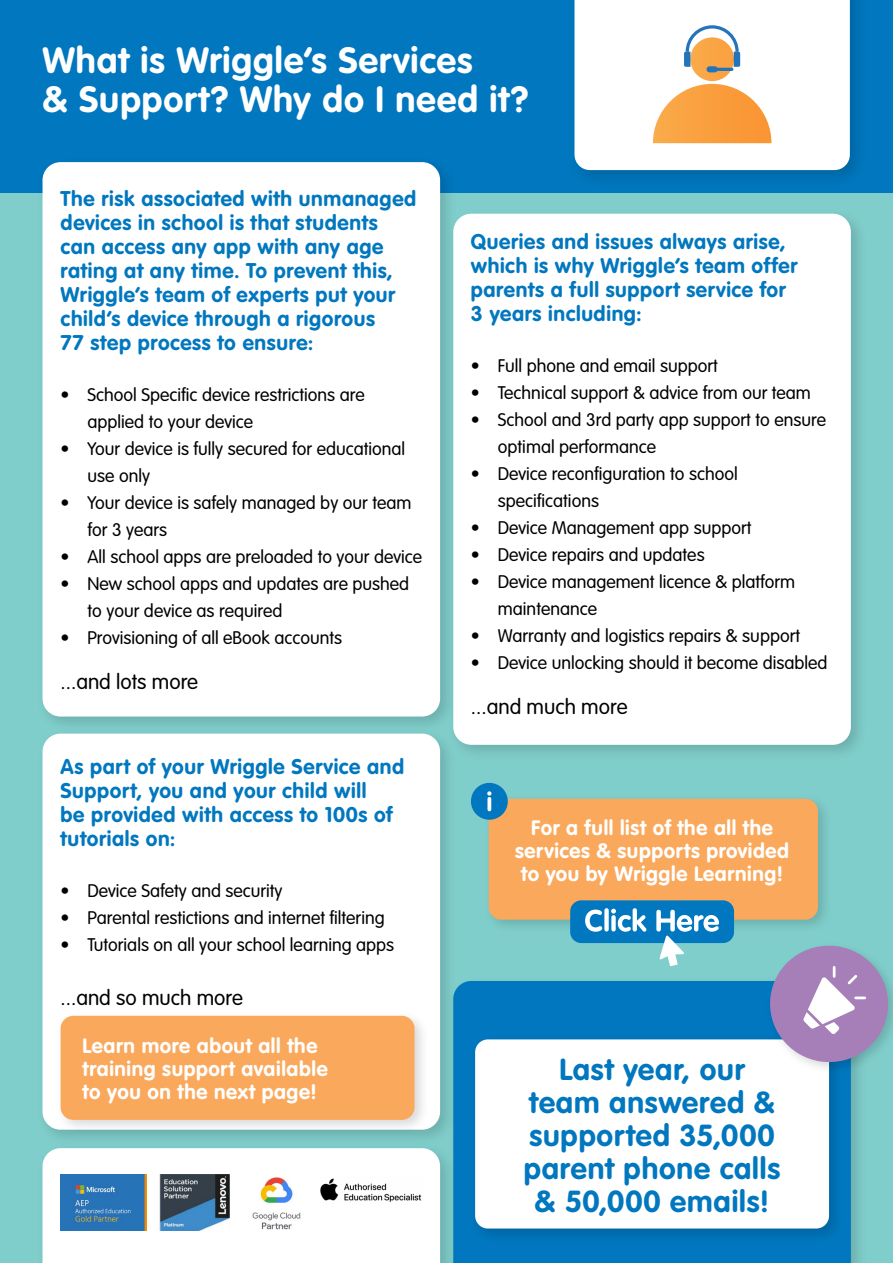
<style>
.page{position:relative;width:893px;height:1263px;background:#80cecb}
.page>*{position:absolute;margin:0;border:0;box-sizing:border-box;transform-origin:0 0}
.t1{font:700 36px/39px "VAG Rounded";letter-spacing:.025em;color:#fff}
.t2{font:700 30px/33px "VAG Rounded";letter-spacing:.03em;color:#0077be;text-align:center}
.t3{font:700 21px/24px "VAG Rounded";letter-spacing:.03em;color:#0077be}
.t4{font:300 21px "VAG Rounded Std";color:#000}
.t5{font:700 20.55px/23.2px "VAG Rounded";letter-spacing:.03em;color:#fff;text-align:center}
.t6{font:300 18px/27px "VAG Rounded Std";color:#000}
</style>
<div class="page">
<div style="left:447px;top:975px;width:421px;height:288px;background:#000;opacity:.15"></div>
<div style="left:457px;top:981px;width:394px;height:282px;background:#0077be"></div>
<div style="left:0;top:0;width:893px;height:193px;background:#0077be"></div>
<div style="left:567px;top:0;width:301px;height:188px;background:#000;opacity:.15"></div>
<div style="left:574px;top:0;width:276px;height:170px;background:#fff"></div>
<div style="left:36px;top:156px;width:421px;height:577px;background:#000;opacity:.15"></div>
<div style="left:43px;top:162px;width:397px;height:554px;background:#fff;border-radius:18px"></div>
<div style="left:447px;top:208px;width:421px;height:554px;background:#000;opacity:.15"></div>
<div style="left:453px;top:214px;width:398px;height:531px;background:#fff;border-radius:18px"></div>
<div style="left:36px;top:727px;width:421px;height:419px;background:#000;opacity:.15"></div>
<div style="left:43px;top:734px;width:397px;height:396px;background:#fff;border-radius:18px"></div>
<div style="left:483px;top:793px;width:350px;height:141px;background:#000;opacity:.15"></div>
<div style="left:489px;top:799px;width:329px;height:121px;background:#faa85b;border-radius:13px"></div>
<div style="left:570px;top:900px;width:164px;height:43px;background:#0077be;border-radius:11px"></div>
<svg style="left:585px;top:908px;width:61px;height:24px"></svg>
<div style="left:471px;top:783px;width:37px;height:37px;background:#0077be;border-radius:50%"></div>
<svg style="left:487px;top:791px;width:4px;height:20px"></svg>
<svg style="left:656px;top:910px;width:63px;height:56px"></svg>
<svg style="left:690px;top:37px;width:44px;height:44px"></svg>
<svg style="left:684px;top:24px;width:56px;height:43px;background:#d4bd9f"></svg>
<hr style="left:713px;top:68px;width:19px;height:3px;background:#2374bb">
<div style="left:707px;top:66px;width:11px;height:6px;background:#2374bb;border-radius:3px"></div>
<svg style="left:653px;top:84px;width:118px;height:59px;background:#fbb266"></svg>
<div style="left:55px;top:1010px;width:374px;height:124px;background:#000;opacity:.15"></div>
<div style="left:61px;top:1016px;width:353px;height:104px;background:#faa85b;border-radius:13px"></div>
<div style="left:470px;top:1034px;width:374px;height:209px;background:#000;opacity:.15"></div>
<div style="left:475px;top:1039px;width:354px;height:189px;background:#fff;border-radius:13px"></div>
<div style="left:36px;top:1142px;width:421px;height:121px;background:#000;opacity:.15"></div>
<div style="left:43px;top:1148px;width:397px;height:115px;background:#fff"></div>
<img style="left:320px;top:1176px;width:102px;height:28px">
<img style="left:61px;top:1175px;width:86px;height:56px">
<img style="left:157px;top:1175px;width:73px;height:56px">
<img style="left:240px;top:1166px;width:74px;height:73px">
<div style="left:765px;top:941px;width:128px;height:134px;background:#000;opacity:.15"></div>
<svg style="left:766px;top:942px;width:126px;height:124px"></svg>
<h1 class="t1" style="left:43px;top:40px;width:487px">What is Wriggle’s Services<br>&amp; Support? Why do I need it?</h1>
<p class="t3" style="left:61px;top:186px;width:357px">The risk associated with unmanaged devices in school is that students can access any app with any age rating at any time. To prevent this,<br>Wriggle’s team of experts put your child’s device through a rigorous<br>77 step process to ensure:</p>
<p class="t6" style="left:88px;top:382px;width:279px;text-indent:-27px">• School Specific device restrictions are applied to your device</p>
<p class="t6" style="left:88px;top:436px;width:319px;text-indent:-27px">• Your device is fully secured for educational use only</p>
<p class="t6" style="left:88px;top:490px;width:325px;text-indent:-27px">• Your device is safely managed by our team for 3 years</p>
<p class="t6" style="left:61px;top:544px;width:363px">• All school apps are preloaded to your device</p>
<p class="t6" style="left:88px;top:571px;width:323px;text-indent:-27px">• New school apps and updates are pushed to your device as required</p>
<p class="t6" style="left:61px;top:625px;width:283px">• Provisioning of all eBook accounts</p>
<p class="t4" style="left:61px;top:670px;width:139px">...and lots more</p>
<p class="t3" style="left:61px;top:754px;width:345px">As part of your Wriggle Service and<br>Support, you and your child will<br>be provided with access to 100s of tutorials on:</p>
<p class="t6" style="left:61px;top:878px;width:223px">• Device Safety and security</p>
<p class="t6" style="left:61px;top:905px;width:326px">• Parental restictions and internet filtering</p>
<p class="t6" style="left:61px;top:932px;width:335px">• Tutorials on all your school learning apps</p>
<p class="t4" style="left:61px;top:985px;width:184px">...and so much more</p>
<p class="t5" style="left:83px;top:1034px;width:247px;text-align:left">Learn more about all the training support available to you on the next page!</p>
<p class="t3" style="left:471px;top:230px;width:328px">Queries and issues always arise, which is why Wriggle’s team offer parents a full support service for<br>3 years including:</p>
<p class="t6" style="left:471px;top:353px;width:248px">• Full phone and email support</p>
<p class="t6" style="left:471px;top:380px;width:341px">• Technical support &amp; advice from our team</p>
<p class="t6" style="left:498px;top:407px;width:330px;text-indent:-27px">• School and 3rd party app support to ensure optimal performance</p>
<p class="t6" style="left:498px;top:461px;width:241px;text-indent:-27px">• Device reconfiguration to school specifications</p>
<p class="t6" style="left:471px;top:515px;width:282px">• Device Management app support</p>
<p class="t6" style="left:471px;top:542px;width:235px">• Device repairs and updates</p>
<p class="t6" style="left:498px;top:569px;width:299px;text-indent:-27px">• Device management licence &amp; platform maintenance</p>
<p class="t6" style="left:471px;top:623px;width:331px">• Warranty and logistics repairs &amp; support</p>
<p class="t6" style="left:471px;top:650px;width:358px">• Device unlocking should it become disabled</p>
<p class="t4" style="left:471px;top:695px;width:158px">...and much more</p>
<p class="t5" style="left:515px;top:816px;width:275px">For a full list of the all the services &amp; supports provided to you by Wriggle Learning!</p>
<h2 class="t2" style="left:524px;top:1052px;width:258px">Last year, our team answered &amp; supported 35,000 parent phone calls &amp; 50,000 emails!</h2>
</div>
